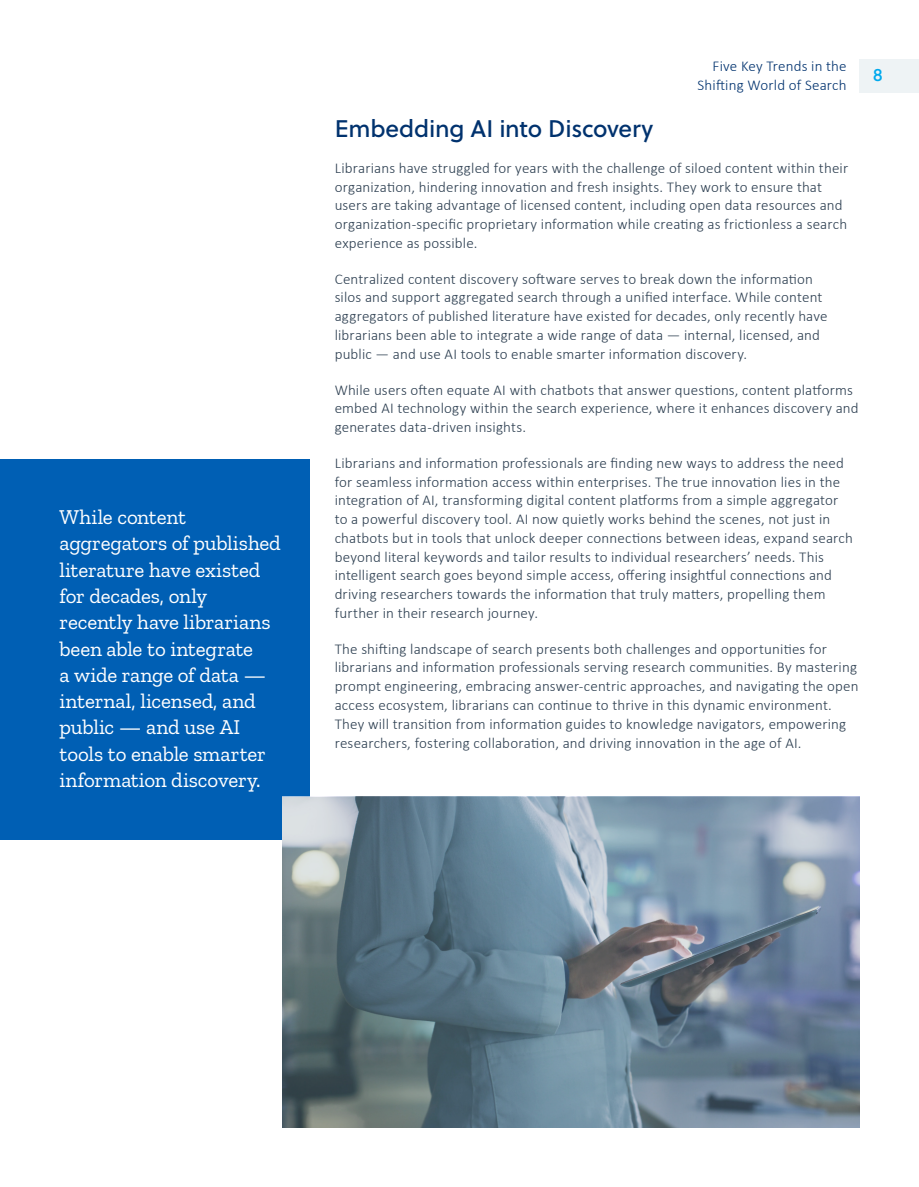
<style>
.page{position:relative;width:919px;height:1187px;background:#fff}
.page>*{position:absolute;margin:0;border:0;box-sizing:border-box;transform-origin:0 0}
.subhead{font:24px "Soleil Bk";letter-spacing:-.01em;color:#00326e}
.t1{font:21px/26.2px "Zilla Slab";letter-spacing:-.01em;color:#fff}
.t2{font:18px "Soleil Bk";color:#00a9ed}
.body_copy{font:300 15px/18.8px "Calibri";letter-spacing:.01em;color:#2c3e50}
.t3{font:300 15px/18.8px "Calibri";letter-spacing:.01em;color:#00326e;text-align:right}
</style>
<div class="page">
<div style="left:859px;top:60px;width:59px;height:33px;background:#eef3f5"></div>
<div style="left:0;top:459px;width:309px;height:380px;background:#005fb4"></div>
<img style="left:282px;top:797px;width:577px;height:330px">
<p class="t1" style="left:60px;top:504px;width:223px">While content aggregators of published literature have existed for decades, only recently have librarians been able to integrate<br>a wide range of data — internal, licensed, and public — and use AI tools to enable smarter information discovery.</p>
<p class="t3" style="left:697px;top:56px;width:151px">Five Key Trends in the<br>Shifting World of Search</p>
<p class="t2" style="left:872px;top:61px;width:12px">8</p>
<p class="subhead" style="left:334px;top:110px;width:320px">Embedding AI into Discovery</p>
<p class="body_copy" style="left:334px;top:158px;width:515px">Librarians have struggled for years with the challenge of siloed content within their organization, hindering innovation and fresh insights. They work to ensure that users are taking advantage of licensed content, including open data resources and organization-specific proprietary information while creating as frictionless a search experience as possible.</p>
<p class="body_copy" style="left:334px;top:269px;width:494px">Centralized content discovery software serves to break down the information silos and support aggregated search through a unified interface. While content aggregators of published literature have existed for decades, only recently have librarians been able to integrate a wide range of data — internal, licensed, and public — and use AI tools to enable smarter information discovery.</p>
<p class="body_copy" style="left:334px;top:380px;width:525px">While users often equate AI with chatbots that answer questions, content platforms embed AI technology within the search experience, where it enhances discovery and generates data-driven insights.</p>
<p class="body_copy" style="left:334px;top:453px;width:519px">Librarians and information professionals are finding new ways to address the need for seamless information access within enterprises. The true innovation lies in the integration of AI, transforming digital content platforms from a simple aggregator to a powerful discovery tool. AI now quietly works behind the scenes, not just in chatbots but in tools that unlock deeper connections between ideas, expand search beyond literal keywords and tailor results to individual researchers’ needs. This intelligent search goes beyond simple access, offering insightful connections and driving researchers towards the information that truly matters, propelling them further in their research journey.</p>
<p class="body_copy" style="left:334px;top:639px;width:525px">The shifting landscape of search presents both challenges and opportunities for librarians and information professionals serving research communities. By mastering prompt engineering, embracing answer-centric approaches, and navigating the open access ecosystem, librarians can continue to thrive in this dynamic environment.<br>They will transition from information guides to knowledge navigators, empowering researchers, fostering collaboration, and driving innovation in the age of AI.</p>
</div>
